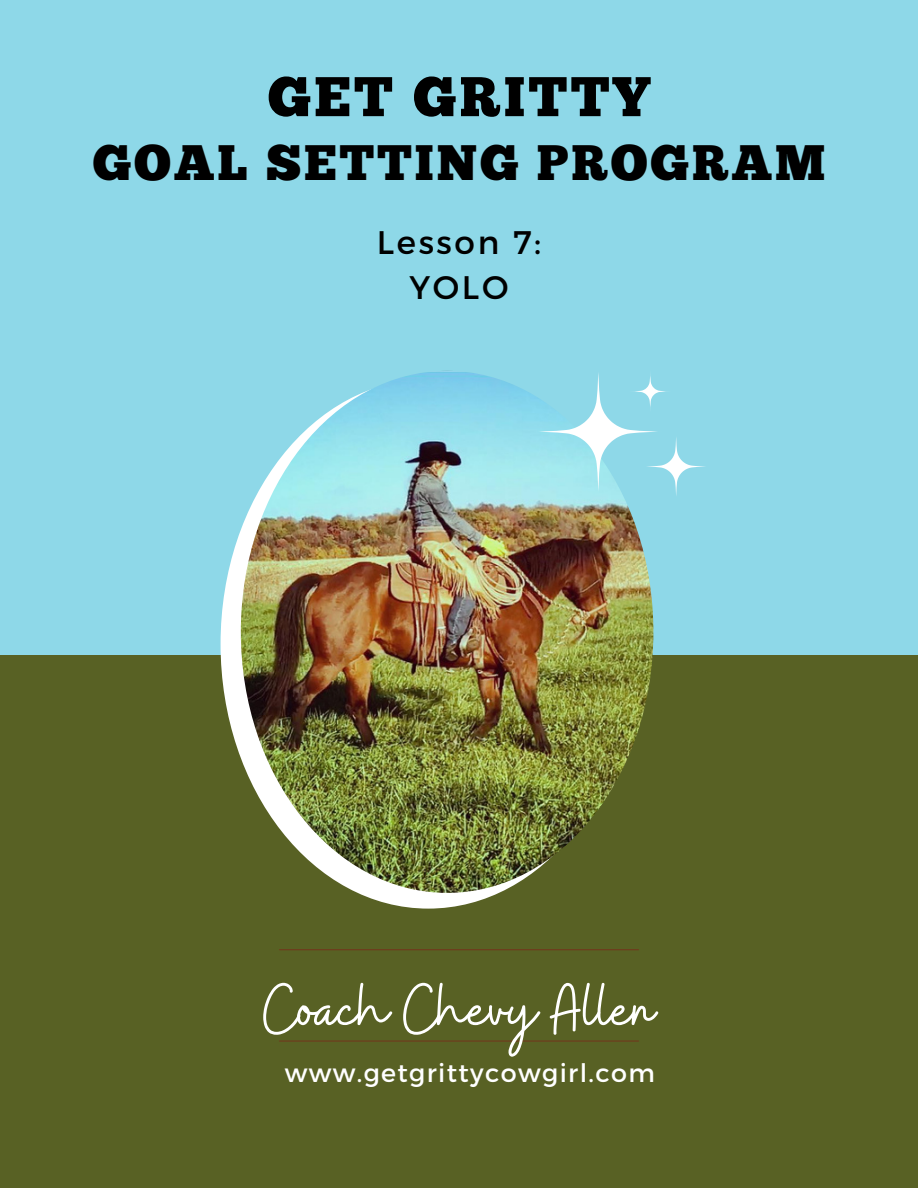
<style>
.page{position:relative;width:918px;height:1188px;background:#586124}
.page>*{position:absolute;margin:0;border:0;box-sizing:border-box;transform-origin:0 0}
.t1{font:72.3px "Buffalo";color:#fff}
.t2{font:55.8px "Chunk Five";letter-spacing:.055em;color:#000}
.t3{font:49.8px "Chunk Five";letter-spacing:.055em;color:#000}
.t4{font:32.7px/45px "Montserrat";letter-spacing:.08em;color:#000;text-align:center}
.t5{font:25.35px "Montserrat";letter-spacing:.055em;color:#fff}
</style>
<div class="page">
<div style="left:0;top:0;width:918px;height:655px;background:#8ed8e8"></div>
<div style="left:221px;top:379px;width:415px;height:529px;background:#fff;border-radius:50%"></div>
<img style="left:241px;top:371px;width:412px;height:522px;border-radius:50%">
<hr style="left:279px;top:1040px;width:360px;height:2px;background:#703a1c">
<hr style="left:279px;top:949px;width:360px;height:1px;background:#703a1c">
<svg style="left:529px;top:373px;width:176px;height:128px"></svg>
<h3 class="t2" style="left:268px;top:74px;width:384px">GET GRITTY</h3>
<h3 class="t3" style="left:93px;top:143px;width:734px">GOAL SETTING PROGRAM</h3>
<h1 class="t4" style="left:377px;top:219px;width:166px">Lesson 7:<br>YOLO</h1>
<p class="t1" style="left:263px;top:962px;width:393px">Coach Chevy Allen</p>
<p class="t5" style="left:285px;top:1057px;width:372px">www.getgrittycowgirl.com</p>
</div>
